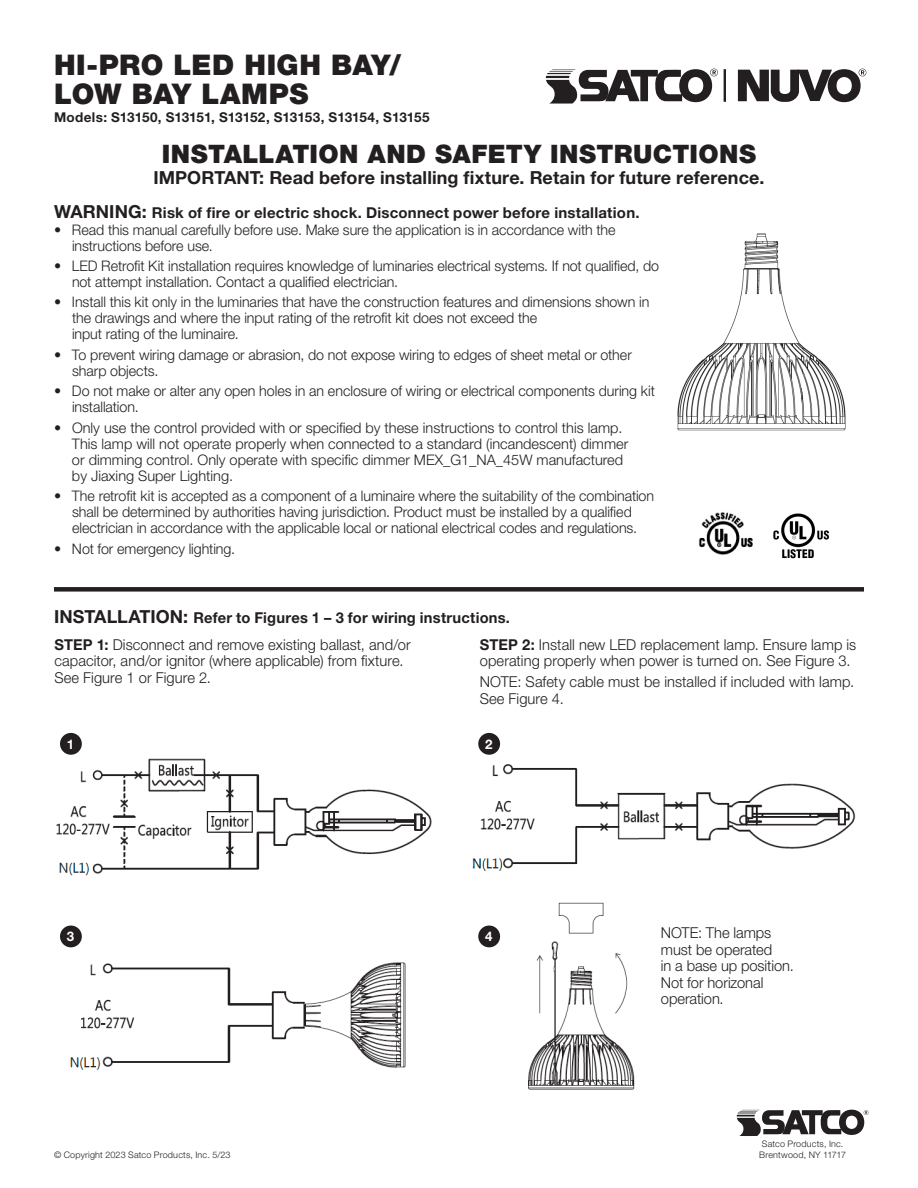
<style>
.page{position:relative;width:918px;height:1188px;background:#fff}
.page>*{position:absolute;margin:0;border:0;box-sizing:border-box;transform-origin:0 0}
.t1{font:900 28.5px/28.5px "Helvetica Neue LT Std";letter-spacing:.015em;color:#231f20}
.t2{font:900 25.5px "Helvetica Neue LT Std";letter-spacing:.015em;color:#231f20}
.t3{font:700 18px "Helvetica Neue LT Std";letter-spacing:.005em;color:#231f20}
.t4{font:300 15px/16.5px "Helvetica Neue LT Std";letter-spacing:.005em;color:#231f20}
.t5{font:700 15px "Helvetica Neue LT Std";letter-spacing:.015em;color:#231f20}
.t6{font:300 14.55px/16px "Helvetica Neue LT Std";color:#231f20}
.t7{font:700 13.5px "Helvetica Neue LT Std";color:#231f20}
.t8{font:700 13.35px "Helvetica Neue LT Std";color:#fff}
.t9{font:300 9px "Helvetica Neue LT Std";letter-spacing:.02em;color:#231f20}
.s1{font-size:18px}
.s2{font-weight:700}
</style>
<div class="page">
<img style="left:56px;top:747px;width:376px;height:129px">
<img style="left:472px;top:744px;width:384px;height:127px">
<img style="left:70px;top:962px;width:336px;height:108px">
<img style="left:528px;top:902px;width:107px;height:188px">
<div style="left:54px;top:587px;width:810px;height:5px;background:#231f20"></div>
<svg style="left:737px;top:1110px;width:131px;height:26px"></svg>
<svg style="left:546px;top:69px;width:172px;height:35px"></svg>
<svg style="left:738px;top:69px;width:128px;height:33px"></svg>
<hr style="left:724px;top:69px;width:2px;height:33px;background:#231f20">
<div style="left:60px;top:733px;width:22px;height:22px;background:#231f20;border-radius:50%"></div>
<div style="left:478px;top:733px;width:22px;height:22px;background:#231f20;border-radius:50%"></div>
<div style="left:60px;top:926px;width:22px;height:21px;background:#231f20;border-radius:50%"></div>
<div style="left:478px;top:926px;width:22px;height:21px;background:#231f20;border-radius:50%"></div>
<img style="left:773px;top:513px;width:56px;height:46px">
<img style="left:698px;top:512px;width:55px;height:43px">
<img style="left:677px;top:233px;width:169px;height:198px">
<p class="t1" style="left:54px;top:51px;width:349px">HI-PRO LED HIGH BAY/<br>LOW BAY LAMPS</p>
<p class="t7" style="left:54px;top:109px;width:377px">Models: S13150, S13151, S13152, S13153, S13154, S13155</p>
<p class="t2" style="left:162px;top:139px;width:596px">INSTALLATION AND SAFETY INSTRUCTIONS</p>
<p class="t3" style="left:154px;top:166px;width:612px">IMPORTANT: Read before installing fixture. Retain for future reference.</p>
<p class="t5" style="left:54px;top:204px;width:587px"><span class="s1">WARNING:</span> Risk of fire or electric shock. Disconnect power before installation.</p>
<p class="t6" style="left:72px;top:221px;width:545px;text-indent:-18px">• Read this manual carefully before use. Make sure the application is in accordance with the instructions before use.</p>
<p class="t6" style="left:72px;top:257px;width:589px;text-indent:-18px">• LED Retrofit Kit installation requires knowledge of luminaries electrical systems. If not qualified, do not attempt installation. Contact a qualified electrician.</p>
<p class="t6" style="left:72px;top:294px;width:579px;text-indent:-18px">• Install this kit only in the luminaries that have the construction features and dimensions shown in the drawings and where the input rating of the retrofit kit does not exceed the<br>input rating of the luminaire.</p>
<p class="t6" style="left:72px;top:346px;width:561px;text-indent:-18px">• To prevent wiring damage or abrasion, do not expose wiring to edges of sheet metal or other sharp objects.</p>
<p class="t6" style="left:72px;top:383px;width:584px;text-indent:-18px">• Do not make or alter any open holes in an enclosure of wiring or electrical components during kit installation.</p>
<p class="t6" style="left:72px;top:419px;width:558px;text-indent:-18px">• Only use the control provided with or specified by these instructions to control this lamp.<br>This lamp will not operate properly when connected to a standard (incandescent) dimmer or dimming control. Only operate with specific dimmer MEX_G1_NA_45W manufactured by Jiaxing Super Lighting.</p>
<p class="t6" style="left:54px;top:488px;width:602px;text-align:center">• The retrofit kit is accepted as a component of a luminaire where the suitability of the combination shall be determined by authorities having jurisdiction. Product must be installed by a qualified electrician in accordance with the applicable local or national electrical codes and regulations.</p>
<p class="t6" style="left:54px;top:540px;width:183px">• Not for emergency lighting.</p>
<p class="t5" style="left:54px;top:608px;width:458px"><span class="s1">INSTALLATION:</span> Refer to Figures 1 – 3 for wiring instructions.</p>
<p class="t4" style="left:54px;top:636px;width:358px"><span class="s2">STEP 1:</span> Disconnect and remove existing ballast, and/or capacitor, and/or ignitor (where applicable) from fixture.<br>See Figure 1 or Figure 2.</p>
<p class="t4" style="left:480px;top:636px;width:378px"><span class="s2">STEP 2:</span> Install new LED replacement lamp. Ensure lamp is operating properly when power is turned on. See Figure 3.</p>
<p class="t4" style="left:480px;top:673px;width:376px">NOTE: Safety cable must be installed if included with lamp.<br>See Figure 4.</p>
<p class="t8" style="left:67px;top:736px;width:9px">1</p>
<p class="t8" style="left:485px;top:736px;width:9px">2</p>
<p class="t8" style="left:67px;top:928px;width:9px">3</p>
<p class="t8" style="left:485px;top:928px;width:9px">4</p>
<p class="t9" style="left:54px;top:1149px;width:178px">© Copyright 2023 Satco Products, Inc. 5/23</p>
<p class="t4" style="left:661px;top:924px;width:134px">NOTE: The lamps must be operated<br>in a base up position.<br>Not for horizonal operation.</p>
<p class="t9" style="left:762px;top:1139px;width:83px">Satco Products, Inc.</p>
<p class="t9" style="left:759px;top:1149px;width:88px">Brentwood, NY 11717</p>
</div>
